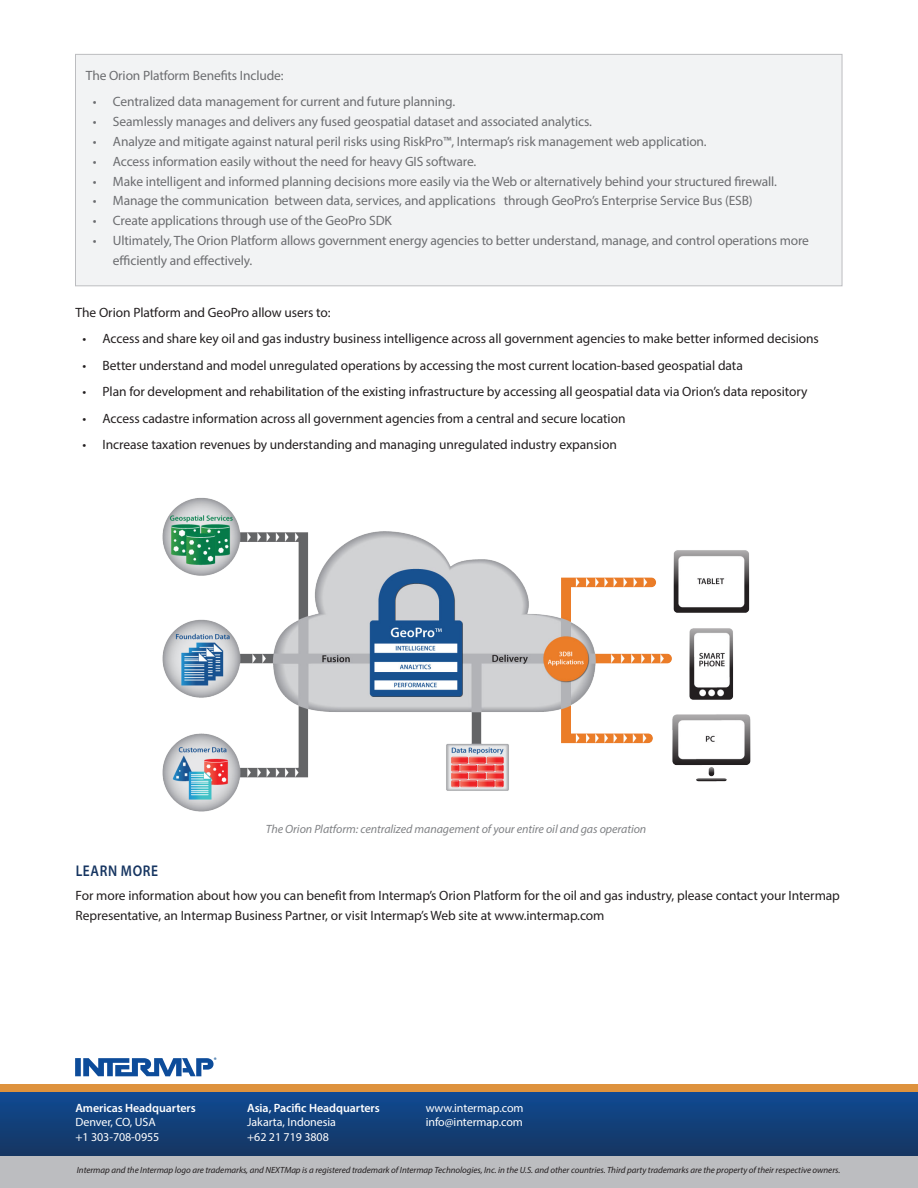
<style>
.page{position:relative;width:918px;height:1188px;background:#fff}
.page>*{position:absolute;margin:0;border:0;box-sizing:border-box;transform-origin:0 0}
.Header_1{font:600 15.6px "Myriad Pro";letter-spacing:.045em;color:#163561;scale:.87 1}
.Body_Text{font:13.5px/19.8px "Myriad Pro";letter-spacing:-.005em;color:#231f20}
.Sidebar_Text{font:13.5px/19.8px "Myriad Pro";letter-spacing:-.01em;color:#6c6d70}
.t1{font:12px/14.4px "Myriad Pro";letter-spacing:-.005em;color:#fff}
.Captions{font:italic 12px "Myriad Pro";letter-spacing:-.005em;color:#808285}
.t2{font:600 12px "Myriad Pro";letter-spacing:-.005em;color:#fff}
.t3{font:italic 9px "Myriad Pro";letter-spacing:-.005em;color:#231f20}
.t4{font:700 6.45px "Myriad Pro";color:#014990}
</style>
<div class="page">
<div style="left:0;top:1145px;width:918px;height:43px;background:#bcbdc0"></div>
<svg style="left:0;top:1091px;width:918px;height:64px;background:#154179"></svg>
<div style="left:75px;top:1058px;width:6px;height:18px;background:#0d4c9a"></div>
<svg style="left:83px;top:1058px;width:131px;height:18px"></svg>
<div style="left:0;top:1084px;width:918px;height:7px;background:#de923d"></div>
<div style="left:75px;top:54px;width:767px;height:232px;background:#f2f3f4;border:1px solid #bcbdc0"></div>
<img style="left:162px;top:498px;width:589px;height:314px">
<p class="Sidebar_Text" style="left:86px;top:65px;width:199px">The Orion Platform Benefits Include:</p>
<p class="Sidebar_Text" style="left:93px;top:92px;width:364px">• Centralized data management for current and future planning.</p>
<p class="Sidebar_Text" style="left:93px;top:112px;width:501px">• Seamlessly manages and delivers any fused geospatial dataset and associated analytics.</p>
<p class="Sidebar_Text" style="left:93px;top:131px;width:616px">• Analyze and mitigate against natural peril risks using RiskPro™, Intermap’s risk management web application.</p>
<p class="Sidebar_Text" style="left:93px;top:151px;width:385px">• Access information easily without the need for heavy GIS software.</p>
<p class="Sidebar_Text" style="left:93px;top:171px;width:686px">• Make intelligent and informed planning decisions more easily via the Web or alternatively behind your structured firewall.</p>
<p class="Sidebar_Text" style="left:93px;top:191px;width:662px">• Manage the communication between data, services, and applications through GeoPro’s Enterprise Service Bus (ESB)</p>
<p class="Sidebar_Text" style="left:93px;top:211px;width:301px">• Create applications through use of the GeoPro SDK</p>
<p class="Sidebar_Text" style="left:113px;top:230px;width:698px;text-indent:-20px">• Ultimately, The Orion Platform allows government energy agencies to better understand, manage, and control operations more efficiently and effectively.</p>
<p class="Body_Text" style="left:76px;top:302px;width:257px">The Orion Platform and GeoPro allow users to:</p>
<p class="Body_Text" style="left:82px;top:328px;width:738px">• Access and share key oil and gas industry business intelligence across all government agencies to make better informed decisions</p>
<p class="Body_Text" style="left:82px;top:355px;width:662px">• Better understand and model unregulated operations by accessing the most current location-based geospatial data</p>
<p class="Body_Text" style="left:82px;top:382px;width:727px">• Plan for development and rehabilitation of the existing infrastructure by accessing all geospatial data via Orion’s data repository</p>
<p class="Body_Text" style="left:82px;top:408px;width:545px">• Access cadastre information across all government agencies from a central and secure location</p>
<p class="Body_Text" style="left:82px;top:435px;width:536px">• Increase taxation revenues by understanding and managing unregulated industry expansion</p>
<p class="Captions" style="left:266px;top:822px;width:382px">The Orion Platform: centralized management of your entire oil and gas operation</p>
<p class="Header_1" style="left:76px;top:861px;width:96px">LEARN MORE</p>
<p class="Body_Text" style="left:76px;top:886px;width:766px">For more information about how you can benefit from Intermap’s Orion Platform for the oil and gas industry, please contact your Intermap<br>Representative, an Intermap Business Partner, or visit Intermap’s Web site at www.intermap.com</p>
<p class="t2" style="left:75px;top:1100px;width:122px">Americas Headquarters</p>
<p class="t1" style="left:75px;top:1115px;width:85px">Denver, CO, USA +1 303-708-0955</p>
<p class="t4" style="left:214px;top:1056px;width:4px">®</p>
<p class="t2" style="left:247px;top:1100px;width:134px">Asia, Pacific Headquarters</p>
<p class="t1" style="left:247px;top:1115px;width:90px">Jakarta, Indonesia +62 21 719 3808</p>
<p class="t1" style="left:426px;top:1100px;width:99px">www.intermap.com info@intermap.com</p>
<p class="t3" style="left:77px;top:1165px;width:765px">Intermap and the Intermap logo are trademarks, and NEXTMap is a registered trademark of Intermap Technologies, Inc. in the U.S. and other countries. Third party trademarks are the property of their respective owners.</p>
</div>
